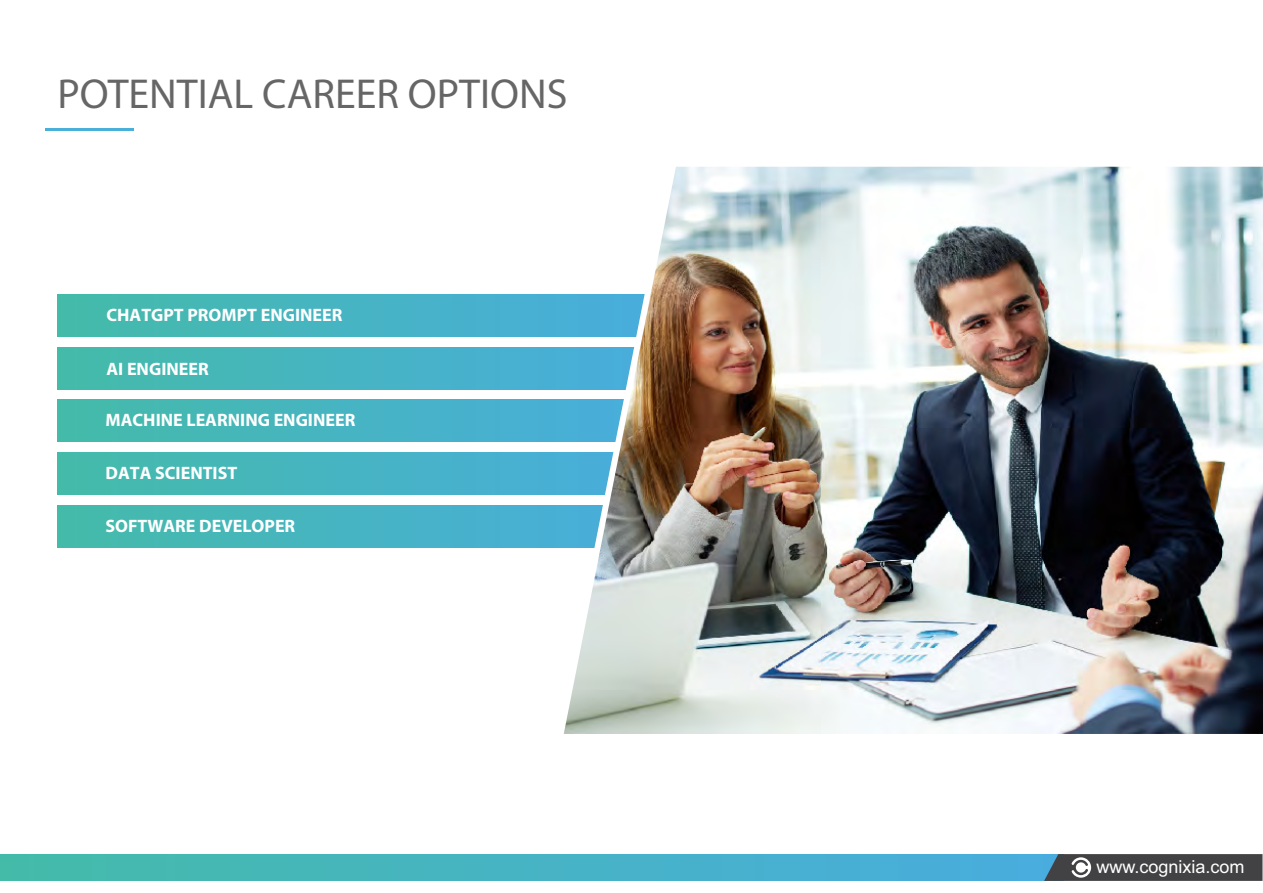
<style>
.page{position:relative;width:1263px;height:893px;background:#fff}
.page>*{position:absolute;margin:0;border:0;box-sizing:border-box;transform-origin:0 0}
.t1{font:42px "Myriad Pro";color:#666}
.t2{font:700 18px "Myriad Pro";color:#fff}
.t3{font:18px "Arial";color:#fff}
</style>
<div class="page">
<svg style="left:57px;top:505px;width:494px;height:43px;background:#46b5be"></svg>
<svg style="left:57px;top:347px;width:494px;height:43px;background:#46b5be"></svg>
<svg style="left:57px;top:294px;width:494px;height:43px;background:#46b5be"></svg>
<div style="left:0;top:854px;width:1063px;height:27px;background:linear-gradient(to right,#44bba9,#49acdf)"></div>
<svg style="left:1044px;top:854px;width:218px;height:27px;background:#4a4c50"></svg>
<svg style="left:57px;top:452px;width:494px;height:43px;background:#46b5be"></svg>
<svg style="left:57px;top:399px;width:494px;height:43px;background:#46b5be"></svg>
<hr style="left:45px;top:128px;width:89px;height:3px;background:#49b0da">
<img style="left:681px;top:167px;width:582px;height:567px">
<svg style="left:551px;top:166px;width:130px;height:568px"></svg>
<h1 class="t1" style="left:57px;top:77px;width:511px">POTENTIAL CAREER OPTIONS</h1>
<p class="t2" style="left:106px;top:304px;width:237px">CHATGPT PROMPT ENGINEER</p>
<p class="t2" style="left:106px;top:357px;width:104px">AI ENGINEER</p>
<p class="t2" style="left:106px;top:408px;width:251px">MACHINE LEARNING ENGINEER</p>
<p class="t2" style="left:106px;top:461px;width:133px">DATA SCIENTIST</p>
<p class="t2" style="left:106px;top:515px;width:191px">SOFTWARE DEVELOPER</p>
<p class="t3" style="left:1096px;top:860px;width:150px">www.cognixia.com</p>
</div>
